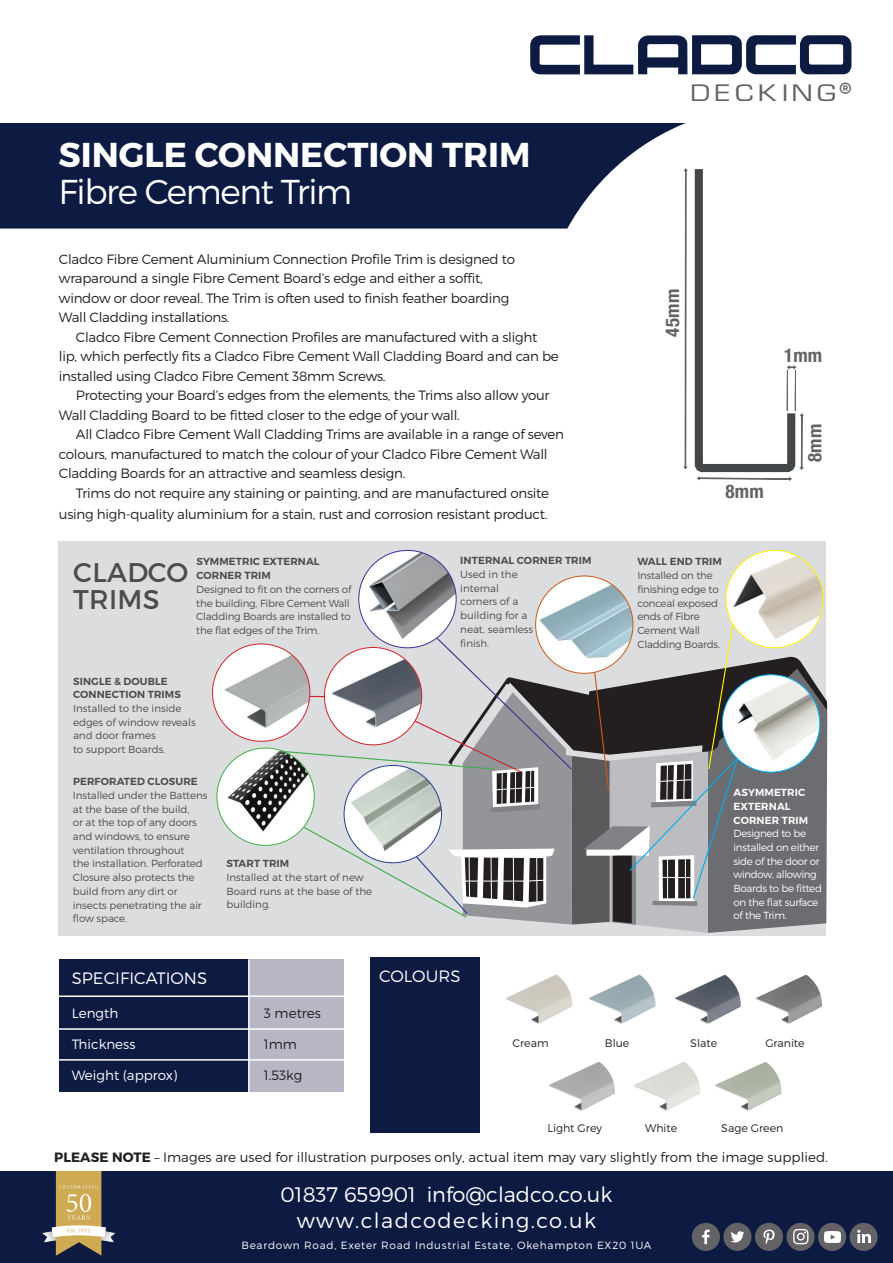
<style>
.page{position:relative;width:893px;height:1263px;background:#fff}
.page>*{position:absolute;margin:0;border:0;box-sizing:border-box;transform-origin:0 0}
.t1{font:700 34.5px/37.3px "Montserrat";color:#fff}
.t2{font:27.15px "Euro Style Normal";letter-spacing:.18em;color:#636366;scale:1.23 1}
.t3{font:27px/27px "Montserrat";letter-spacing:.01em;color:#4b4c4d}
.t4{font:300 21px "Montserrat";color:#fff}
.t5{font:300 21px "Montserrat";letter-spacing:.07em;color:#fff}
.t6{font:700 condensed 18.9px "Helvetica Neue";letter-spacing:.01em;color:#636366}
.t7{font:300 16.5px "Montserrat";color:#fff}
.t8{font:300 13.5px/19.5px "Montserrat";letter-spacing:-.02em;color:#231f20}
.t9{font:300 13.5px "Montserrat";color:#231f20}
.t10{font:300 13.5px "Montserrat";color:#fff}
.t11{font:300 10.95px "Montserrat";color:#231f20}
.t12{font:300 10.5px "Montserrat";letter-spacing:.07em;color:#fff}
.t13{font:300 10.2px/13.6px "Montserrat";letter-spacing:-.01em;color:#4b4c4d}
.t14{font:300 10.2px/13.6px "Montserrat";letter-spacing:-.03em;color:#fff}
.t15{font:600 10.2px/13.6px "Montserrat";letter-spacing:.01em;color:#4b4c4d}
.s1{font-weight:300}
.s2{font-weight:600}
.s3{font-weight:700}
</style>
<div class="page">
<img style="left:498px;top:968px;width:74px;height:74px;border-radius:37px">
<img style="left:581px;top:968px;width:74px;height:74px;border-radius:37px">
<img style="left:667px;top:968px;width:74px;height:74px;border-radius:37px">
<img style="left:748px;top:968px;width:74px;height:74px;border-radius:37px">
<div style="left:0;top:123px;width:538px;height:106px;background:#0d1b42"></div>
<div style="left:371px;top:957px;width:109px;height:176px;background:#0d1b42"></div>
<div style="left:59px;top:959px;width:190px;height:132px;background:#0d1b42"></div>
<div style="left:250px;top:959px;width:94px;height:132px;background:#b7b6c4"></div>
<hr style="left:248px;top:959px;width:2px;height:182px;background:#fff">
<hr style="left:44px;top:1028px;width:311px;height:2px;background:#fff">
<hr style="left:40px;top:1059px;width:310px;height:1px;background:#fff">
<hr style="left:45px;top:995px;width:304px;height:2px;background:#fff">
<svg style="left:538px;top:123px;width:148px;height:106px;fill:#0d1b42"></svg>
<svg style="left:683px;top:160px;width:121px;height:321px"></svg>
<img style="left:541px;top:1055px;width:74px;height:74px;border-radius:37px">
<img style="left:626px;top:1055px;width:74px;height:74px;border-radius:37px">
<img style="left:707px;top:1055px;width:74px;height:74px;border-radius:37px">
<svg style="left:530px;top:35px;width:321px;height:39px"></svg>
<div style="left:0;top:1171px;width:893px;height:92px;background:#0d1b42"></div>
<div style="left:692px;top:1223px;width:28px;height:28px;background:#636366;border-radius:50%"></div>
<svg style="left:702px;top:1229px;width:8px;height:15px"></svg>
<div style="left:723px;top:1223px;width:28px;height:28px;background:#636366;border-radius:50%"></div>
<svg style="left:731px;top:1231px;width:13px;height:11px"></svg>
<div style="left:755px;top:1223px;width:28px;height:28px;background:#636366;border-radius:50%"></div>
<svg style="left:763px;top:1229px;width:12px;height:15px"></svg>
<div style="left:786px;top:1223px;width:29px;height:28px;background:#636366;border-radius:50%"></div>
<svg style="left:793px;top:1229px;width:15px;height:15px"></svg>
<div style="left:818px;top:1223px;width:28px;height:28px;background:#636366;border-radius:50%"></div>
<img style="left:825px;top:1231px;width:15px;height:11px">
<div style="left:849px;top:1223px;width:29px;height:28px;background:#636366;border-radius:50%"></div>
<svg style="left:857px;top:1230px;width:14px;height:13px"></svg>
<img style="left:42px;top:1171px;width:73px;height:85px">
<div style="left:58px;top:541px;width:768px;height:394px;background:#dcdddf"></div>
<img style="left:213px;top:644px;width:97px;height:97px;border-radius:49px">
<img style="left:726px;top:550px;width:97px;height:98px;border-radius:49px">
<img style="left:536px;top:576px;width:97px;height:43px">
<img style="left:359px;top:550px;width:97px;height:98px;border-radius:49px">
<img style="left:217px;top:748px;width:97px;height:97px;border-radius:49px">
<svg style="left:264px;top:619px;width:563px;height:314px"></svg>
<img style="left:722px;top:675px;width:98px;height:96px">
<p class="t1" style="left:58px;top:137px;width:473px">SINGLE CONNECTION TRIM<br><span class="s1">Fibre Cement Trim</span></p>
<p class="t8" style="left:59px;top:249px;width:458px">Cladco Fibre Cement Aluminium Connection Profile Trim is designed to wraparound a single Fibre Cement Board’s edge and either a soffit, window or door reveal. The Trim is often used to finish feather boarding Wall Cladding installations.</p>
<p class="t8" style="left:59px;top:327px;width:501px;text-indent:17px">Cladco Fibre Cement Connection Profiles are manufactured with a slight lip, which perfectly fits a Cladco Fibre Cement Wall Cladding Board and can be installed using Cladco Fibre Cement 38mm Screws.</p>
<p class="t8" style="left:59px;top:385px;width:492px;text-indent:17px">Protecting your Board’s edges from the elements, the Trims also allow your<br>Wall Cladding Board to be fitted closer to the edge of your wall.</p>
<p class="t8" style="left:59px;top:424px;width:506px;text-indent:17px">All Cladco Fibre Cement Wall Cladding Trims are available in a range of seven colours, manufactured to match the colour of your Cladco Fibre Cement Wall<br>Cladding Boards for an attractive and seamless design.</p>
<p class="t8" style="left:59px;top:482px;width:492px;line-height:21px;text-align:right">Trims do not require any staining or painting, and are manufactured onsite using high-quality aluminium for a stain, rust and corrosion resistant product.</p>
<p class="t3" style="left:73px;top:559px;width:117px">CLADCO<br>TRIMS</p>
<p class="t13" style="left:196px;top:555px;width:157px"><span class="s2">SYMMETRIC EXTERNAL<br>CORNER TRIM<br></span>Designed to fit on the corners of the building, Fibre Cement Wall<br>Cladding Boards are installed to the flat edges of the Trim.</p>
<p class="t15" style="left:73px;top:674px;width:109px">SINGLE &amp; DOUBLE<br>CONNECTION TRIMS</p>
<p class="t13" style="left:73px;top:701px;width:124px">Installed to the inside edges of window reveals and door frames<br>to support Boards.</p>
<p class="t13" style="left:73px;top:775px;width:136px"><span class="s2">PERFORATED CLOSURE<br></span>Installed under the Battens at the base of the build,<br>or at the top of any doors and windows, to ensure ventilation throughout<br>the installation. Perforated<br>Closure also protects the build from any dirt or insects penetrating the air flow space.</p>
<p class="t15" style="left:226px;top:857px;width:64px">START TRIM</p>
<p class="t13" style="left:226px;top:870px;width:147px">Installed at the start of new<br>Board runs at the base of the building.</p>
<p class="t15" style="left:460px;top:554px;width:133px">INTERNAL CORNER TRIM</p>
<p class="t13" style="left:460px;top:567px;width:75px">Used in the internal corners of a building for a neat, seamless finish.</p>
<p class="t2" style="left:692px;top:82px;width:131px">DECKING<sup>®</sup></p>
<p class="t6" style="left:657px;top:336px;width:49px;rotate:-90deg">45mm</p>
<p class="t6" style="left:784px;top:339px;width:40px">1mm</p>
<p class="t6" style="left:726px;top:476px;width:40px">8mm</p>
<p class="t6" style="left:799px;top:462px;width:40px;rotate:-90deg">8mm</p>
<p class="t15" style="left:637px;top:555px;width:86px">WALL END TRIM</p>
<p class="t13" style="left:637px;top:568px;width:84px">Installed on the finishing edge to conceal exposed ends of Fibre<br>Cement Wall<br>Cladding Boards.</p>
<p class="t14" style="left:733px;top:785px;width:90px"><span class="s2">ASYMMETRIC<br>EXTERNAL<br>CORNER TRIM<br></span>Designed to be installed on either side of the door or window, allowing<br>Boards to be fitted on the flat surface of the Trim.</p>
<p class="t7" style="left:72px;top:968px;width:137px">SPECIFICATIONS</p>
<p class="t7" style="left:379px;top:966px;width:83px">COLOURS</p>
<p class="t10" style="left:72px;top:1005px;width:48px">Length</p>
<p class="t10" style="left:72px;top:1036px;width:65px">Thickness</p>
<p class="t10" style="left:72px;top:1066px;width:107px">Weight (approx)</p>
<p class="t8" style="left:264px;top:1003px;width:59px">3 metres</p>
<p class="t8" style="left:264px;top:1034px;width:35px">1mm</p>
<p class="t8" style="left:264px;top:1065px;width:40px">1.53kg</p>
<p class="t11" style="left:512px;top:1037px;width:38px">Cream</p>
<p class="t11" style="left:605px;top:1037px;width:26px">Blue</p>
<p class="t11" style="left:765px;top:1037px;width:41px">Granite</p>
<p class="t11" style="left:690px;top:1037px;width:28px">Slate</p>
<p class="t11" style="left:547px;top:1121px;width:56px">Light Grey</p>
<p class="t11" style="left:645px;top:1121px;width:34px">White</p>
<p class="t11" style="left:721px;top:1121px;width:64px">Sage Green</p>
<p class="t9" style="left:54px;top:1149px;width:775px"><span class="s3">PLEASE NOTE</span> – Images are used for illustration purposes only, actual item may vary slightly from the image supplied.</p>
<p class="t4" style="left:281px;top:1182px;width:333px">01837 659901 info@cladco.co.uk</p>
<p class="t12" style="left:241px;top:1239px;width:411px">Beardown Road, Exeter Road Industrial Estate, Okehampton EX20 1UA</p>
<p class="t5" style="left:297px;top:1208px;width:301px">www.cladcodecking.co.uk</p>
</div>
